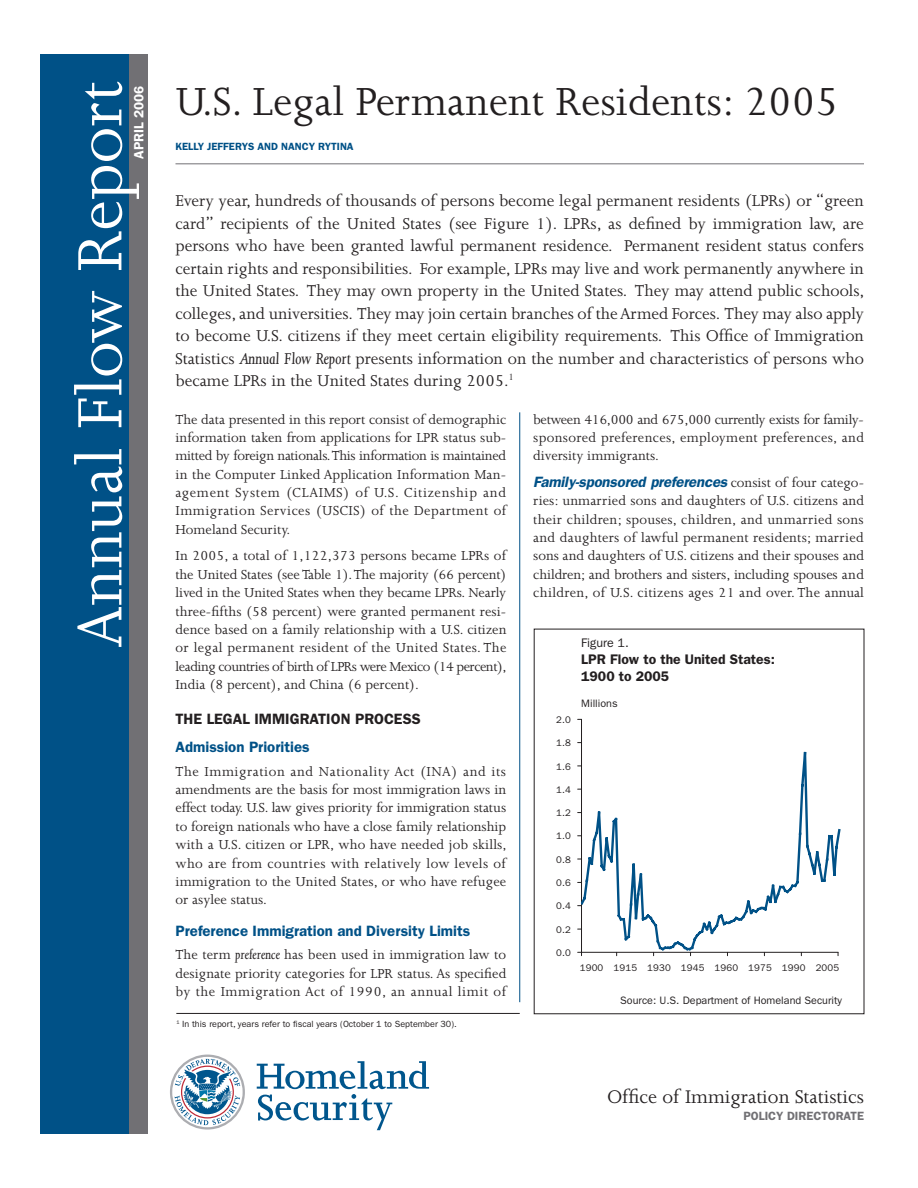
<style>
.page{position:relative;width:918px;height:1188px;background:#fff}
.page>*{position:absolute;margin:0;border:0;box-sizing:border-box;transform-origin:0 0}
.t1{font:72px "Joanna";color:#fff}
.t2{font:45px "Joanna";color:#231f20}
.t3{font:21px "Joanna";color:#231f20}
.t4{font:18px/22.5px "Joanna";color:#231f20;text-align:justify}
.t5{font:15px/18.5px "Joanna";letter-spacing:.01em;color:#231f20;text-align:justify}
.t6{font:600 15px "Franklin Gothic";color:#005187}
.t7{font:italic 600 15px "Franklin Gothic";letter-spacing:-.01em;color:#005187}
.t8{font:600 15px "Franklin Gothic";color:#231f20}
.t9{font:600 13.95px/16.6px "Franklin Gothic";color:#231f20}
.t10{font:600 13.5px "Franklin Gothic";color:#fff}
.t11{font:12.45px "Franklin Gothic";color:#231f20}
.t12{font:600 12px "Franklin Gothic";color:#717074}
.t13{font:10.8px "Franklin Gothic";color:#231f20}
.t14{font:600 10.5px "Franklin Gothic";color:#005187}
.t15{font:9.6px "Franklin Gothic";letter-spacing:.015em;color:#231f20}
.t16{font:9px "Franklin Gothic";color:#231f20}
.s1{font-style:italic}
.s2{font-family:"Joanna";font-weight:400;font-style:normal;color:#231f20}
</style>
<div class="page">
<div style="left:122px;top:54px;width:26px;height:1080px;background:#717074"></div>
<div style="left:40px;top:54px;width:89px;height:1080px;background:#005187"></div>
<hr style="left:176px;top:163px;width:688px;height:1px;background:#717074">
<svg style="left:257px;top:1061px;width:172px;height:69px"></svg>
<svg style="left:170px;top:1055px;width:75px;height:75px"></svg>
<hr style="left:176px;top:1013px;width:344px;height:1px;background:#231f20">
<hr style="left:581px;top:719px;width:1px;height:233px;background:#231f20">
<hr style="left:582px;top:952px;width:256px;height:1px;background:#231f20">
<svg style="left:581px;top:751px;width:260px;height:201px"></svg>
<hr style="left:519px;top:412px;width:1px;height:590px;background:#005187">
<h1 class="t1" style="left:61px;top:648px;width:569px;rotate:-90deg">Annual Flow Report</h1>
<h2 class="t2" style="left:176px;top:77px;width:665px">U.S. Legal Permanent Residents: 2005</h2>
<p class="t10" style="left:131px;top:159px;width:75px;rotate:-90deg">APRIL 2006</p>
<p class="t14" style="left:176px;top:140px;width:180px">KELLY JEFFERYS AND NANCY RYTINA</p>
<p class="t4" style="left:176px;top:190px;width:691px">Every year, hundreds of thousands of persons become legal permanent residents (LPRs) or “green card” recipients of the United States (see Figure 1). LPRs, as defined by immigration law, are persons who have been granted lawful permanent residence. Permanent resident status confers certain rights and responsibilities. For example, LPRs may live and work permanently anywhere in the United States. They may own property in the United States. They may attend public schools, colleges, and universities. They may join certain branches of the Armed Forces. They may also apply to become U.S. citizens if they meet certain eligibility requirements. This Office of Immigration Statistics <span class="s1">Annual Flow Report</span> presents information on the number and characteristics of persons who became LPRs in the United States during 2005.<sup>1</sup></p>
<p class="t5" style="left:176px;top:410px;width:332px">The data presented in this report consist of demographic information taken from applications for LPR status sub&shy;mitted by foreign nationals. This information is maintained in the Computer Linked Application Information Man&shy;agement System (CLAIMS) of U.S. Citizenship and Immigration Services (USCIS) of the Department of Homeland Security.</p>
<p class="t5" style="left:176px;top:547px;width:333px">In 2005, a total of 1,122,373 persons became LPRs of the United States (see Table 1). The majority (66 percent) lived in the United States when they became LPRs. Nearly three-fifths (58 percent) were granted permanent resi&shy;dence based on a family relationship with a U.S. citizen or legal permanent resident of the United States. The leading countries of birth of LPRs were Mexico (14 percent), India (8 percent), and China (6 percent).</p>
<p class="t8" style="left:176px;top:710px;width:247px">THE LEGAL IMMIGRATION PROCESS</p>
<p class="t6" style="left:176px;top:738px;width:136px">Admission Priorities</p>
<p class="t5" style="left:176px;top:762px;width:333px">The Immigration and Nationality Act (INA) and its amendments are the basis for most immigration laws in effect today. U.S. law gives priority for immigration status to foreign nationals who have a close family relationship with a U.S. citizen or LPR, who have needed job skills, who are from countries with relatively low levels of immigration to the United States, or who have refugee or asylee status.</p>
<p class="t6" style="left:176px;top:922px;width:296px">Preference Immigration and Diversity Limits</p>
<p class="t5" style="left:176px;top:946px;width:332px">The term <span class="s1">preference</span> has been used in immigration law to designate priority categories for LPR status. As specified by the Immigration Act of 1990, an annual limit of</p>
<p class="t5" style="left:533px;top:410px;width:332px">between 416,000 and 675,000 currently exists for family&shy;sponsored preferences, employment preferences, and diversity immigrants.</p>
<p class="t7" style="left:533px;top:473px;width:332px">Family-sponsored preferences <span class="s2">consist of four catego-</span></p>
<p class="t5" style="left:533px;top:492px;width:332px">ries: unmarried sons and daughters of U.S. citizens and their children; spouses, children, and unmarried sons and daughters of lawful permanent residents; married sons and daughters of U.S. citizens and their spouses and children; and brothers and sisters, including spouses and children, of U.S. citizens ages 21 and over. The annual</p>
<p class="t11" style="left:581px;top:635px;width:49px">Figure 1.</p>
<p class="t9" style="left:581px;top:651px;width:195px">LPR Flow to the United States:<br>1900 to 2005</p>
<p class="t13" style="left:581px;top:697px;width:38px">Millions</p>
<p class="t15" style="left:556px;top:714px;width:16px">2.0</p>
<p class="t15" style="left:556px;top:737px;width:16px">1.8</p>
<p class="t15" style="left:556px;top:761px;width:16px">1.6</p>
<p class="t15" style="left:556px;top:784px;width:16px">1.4</p>
<p class="t15" style="left:556px;top:807px;width:16px">1.2</p>
<p class="t15" style="left:556px;top:831px;width:16px">1.0</p>
<p class="t15" style="left:556px;top:854px;width:16px">0.8</p>
<p class="t15" style="left:556px;top:877px;width:16px">0.6</p>
<p class="t15" style="left:556px;top:901px;width:16px">0.4</p>
<p class="t15" style="left:556px;top:924px;width:16px">0.2</p>
<p class="t15" style="left:556px;top:947px;width:16px">0.0</p>
<p class="t15" style="left:580px;top:962px;width:261px">1900 1915 1930 1945 1960 1975 1990 2005</p>
<p class="t13" style="left:620px;top:994px;width:223px">Source: U.S. Department of Homeland Security</p>
<p class="t16" style="left:176px;top:1019px;width:282px"><sup>1</sup> In this report, years refer to fiscal years (October 1 to September 30).</p>
<h3 class="t3" style="left:607px;top:1086px;width:258px">Office of Immigration Statistics</h3>
<p class="t12" style="left:743px;top:1109px;width:122px">POLICY DIRECTORATE</p>
</div>
